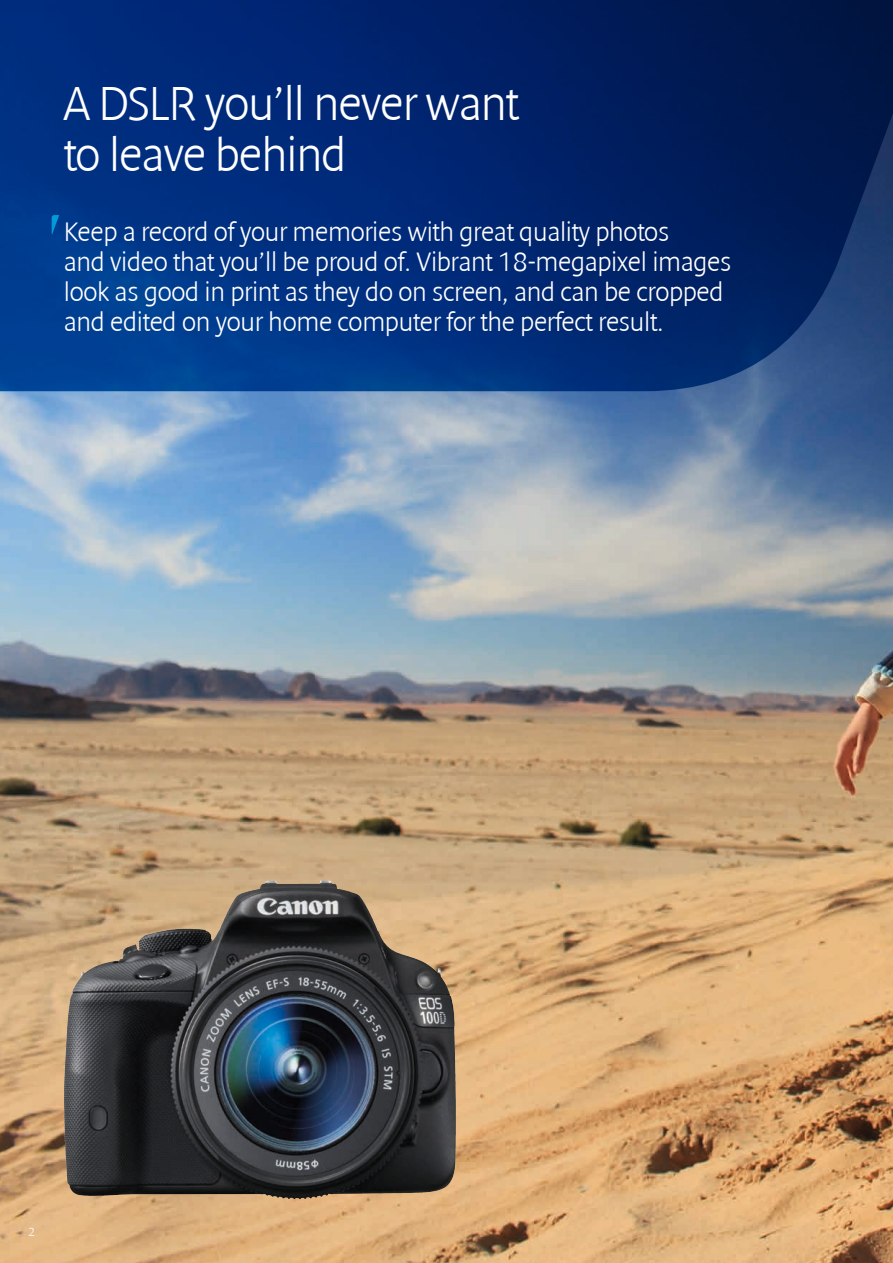
<style>
.page{position:relative;width:893px;height:1263px;background:#fff}
.page>*{position:absolute;margin:0;border:0;box-sizing:border-box;transform-origin:0 0}
.t1{font:300 48px/51px "Denda New";letter-spacing:-.02em;color:#fff}
.t2{font:300 27px/30px "Denda New";letter-spacing:-.01em;color:#fff}
.t3{font:300 12px "Denda New";color:#fff}
</style>
<div class="page">
<img style="left:0;top:391px;width:893px;height:872px">
<svg style="left:0;top:0;width:893px;height:391px;background:#022a72"></svg>
<img style="left:219px;top:880px;width:101px;height:50px">
<svg style="left:52px;top:215px;width:7px;height:19px"></svg>
<h1 class="t1" style="left:64px;top:79px;width:456px">A DSLR you’ll never want to leave behind</h1>
<p class="t2" style="left:64px;top:217px;width:669px">Keep a record of your memories with great quality photos<br>and video that you’ll be proud of. Vibrant 18-megapixel images look as good in print as they do on screen, and can be cropped and edited on your home computer for the perfect result.</p>
<p class="t3" style="left:29px;top:1225px;width:8px">2</p>
</div>
